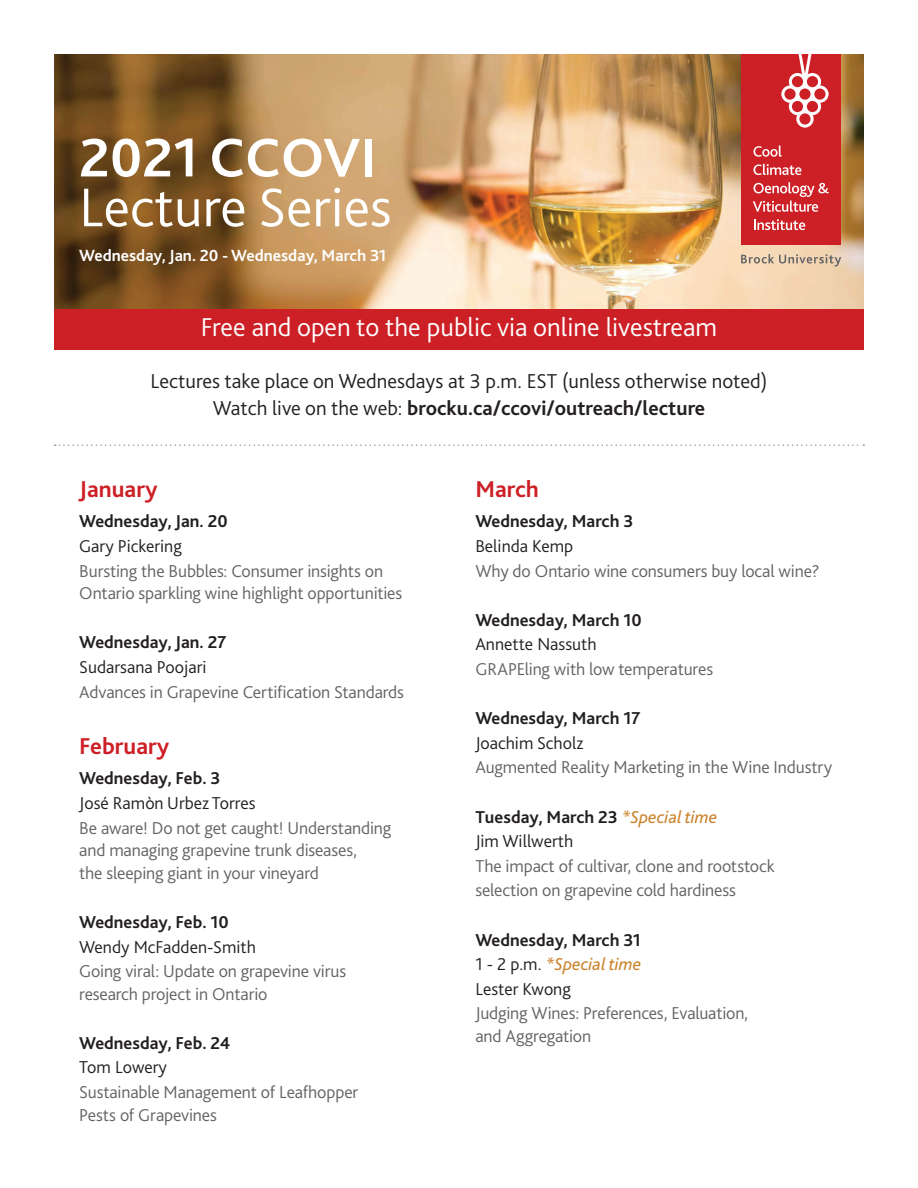
<style>
.page{position:relative;width:918px;height:1188px;background:#fff}
.page>*{position:absolute;margin:0;border:0;box-sizing:border-box;transform-origin:0 0}
.t1{font:300 57px "Bliss 2";color:#fff}
.t2{font:700 57px "Bliss 2";color:#fff}
.t3{font:300 27px "Bliss 2";color:#fff}
.t4{font:700 24px "Bliss 2";color:#cd2026}
.t5{font:300 21px/27.6px "Bliss 2";color:#231f20;text-align:center}
.t6{font:300 18px/22.5px "Bliss 2";letter-spacing:-.01em;color:#636366}
.t7{font:700 18px/24.6px "Bliss 2";color:#231f20}
.t8{font:300 18px/24.6px "Bliss 2";color:#231f20;text-align:justify}
.t9{font:700 16.8px "Bliss 2";color:#fff}
.s1{font-weight:700}
.s2{font-weight:400;font-style:italic;color:#cb832d}
.s3{font-weight:300}
</style>
<div class="page">
<img style="left:54px;top:54px;width:810px;height:255px">
<div style="left:741px;top:54px;width:100px;height:190px;background:#cd2026"></div>
<svg style="left:753px;top:146px;width:29px;height:11px"></svg>
<svg style="left:753px;top:182px;width:76px;height:30px"></svg>
<svg style="left:754px;top:219px;width:51px;height:11px"></svg>
<svg style="left:753px;top:164px;width:48px;height:11px"></svg>
<svg style="left:741px;top:254px;width:100px;height:12px"></svg>
<svg style="left:781px;top:54px;width:48px;height:74px"></svg>
<div style="left:54px;top:309px;width:810px;height:41px;background:#cd2026"></div>
<svg style="left:55px;top:444px;width:809px;height:2px"></svg>
<h1 class="t2" style="left:79px;top:122px;width:299px">2021 CCOVI</h1>
<h1 class="t1" style="left:79px;top:172px;width:314px">Lecture Series</h1>
<p class="t9" style="left:79px;top:245px;width:309px">Wednesday, Jan. 20 - Wednesday, March 31</p>
<h2 class="t3" style="left:201px;top:311px;width:518px">Free and open to the public via online livestream</h2>
<p class="t5" style="left:150px;top:367px;width:619px">Lectures take place on Wednesdays at 3 p.m. EST (unless otherwise noted)<br>Watch live on the web: <span class="s1">brocku.ca/ccovi/outreach/lecture</span></p>
<h3 class="t4" style="left:79px;top:474px;width:80px">January</h3>
<p class="t7" style="left:79px;top:509px;width:150px">Wednesday, Jan. 20</p>
<p class="t8" style="left:79px;top:533px;width:104px">Gary Pickering</p>
<p class="t6" style="left:79px;top:559px;width:325px">Bursting the Bubbles: Consumer insights on<br>Ontario sparkling wine highlight opportunities</p>
<p class="t7" style="left:79px;top:630px;width:149px">Wednesday, Jan. 27</p>
<p class="t8" style="left:79px;top:654px;width:129px">Sudarsana Poojari</p>
<p class="t6" style="left:79px;top:680px;width:326px">Advances in Grapevine Certification Standards</p>
<h3 class="t4" style="left:79px;top:731px;width:92px">February</h3>
<p class="t7" style="left:79px;top:766px;width:143px">Wednesday, Feb. 3</p>
<p class="t8" style="left:79px;top:790px;width:178px">José Ramòn Urbez Torres</p>
<p class="t6" style="left:79px;top:816px;width:314px">Be aware! Do not get caught! Understanding and managing grapevine trunk diseases,<br>the sleeping giant in your vineyard</p>
<p class="t7" style="left:79px;top:909px;width:151px">Wednesday, Feb. 10</p>
<p class="t8" style="left:79px;top:934px;width:178px">Wendy McFadden-Smith</p>
<p class="t6" style="left:79px;top:959px;width:269px">Going viral: Update on grapevine virus research project in Ontario</p>
<p class="t7" style="left:79px;top:1030px;width:153px">Wednesday, Feb. 24</p>
<p class="t8" style="left:79px;top:1055px;width:89px">Tom Lowery</p>
<p class="t6" style="left:79px;top:1080px;width:281px">Sustainable Management of Leafhopper<br>Pests of Grapevines</p>
<h3 class="t4" style="left:475px;top:474px;width:65px">March</h3>
<p class="t7" style="left:475px;top:509px;width:160px">Wednesday, March 3</p>
<p class="t8" style="left:475px;top:533px;width:99px">Belinda Kemp</p>
<p class="t6" style="left:475px;top:559px;width:346px">Why do Ontario wine consumers buy local wine?</p>
<p class="t7" style="left:475px;top:607px;width:168px">Wednesday, March 10</p>
<p class="t8" style="left:475px;top:632px;width:123px">Annette Nassuth</p>
<p class="t6" style="left:475px;top:657px;width:239px">GRAPEling with low temperatures</p>
<p class="t7" style="left:475px;top:705px;width:167px">Wednesday, March 17</p>
<p class="t8" style="left:475px;top:730px;width:109px">Joachim Scholz</p>
<p class="t6" style="left:475px;top:756px;width:358px">Augmented Reality Marketing in the Wine Industry</p>
<p class="t7" style="left:475px;top:804px;width:243px">Tuesday, March 23 <span class="s2">*Special time<br></span><span class="s3">Jim Willwerth</span></p>
<p class="t6" style="left:475px;top:853px;width:301px;line-height:24.6px">The impact of cultivar, clone and rootstock selection on grapevine cold hardiness</p>
<p class="t8" style="left:475px;top:927px;width:167px"><span class="s1">Wednesday, March 31<br></span>1 - 2 p.m. <span class="s2">*Special time </span>Lester Kwong</p>
<p class="t6" style="left:475px;top:1002px;width:274px">Judging Wines: Preferences, Evaluation, and Aggregation</p>
</div>
